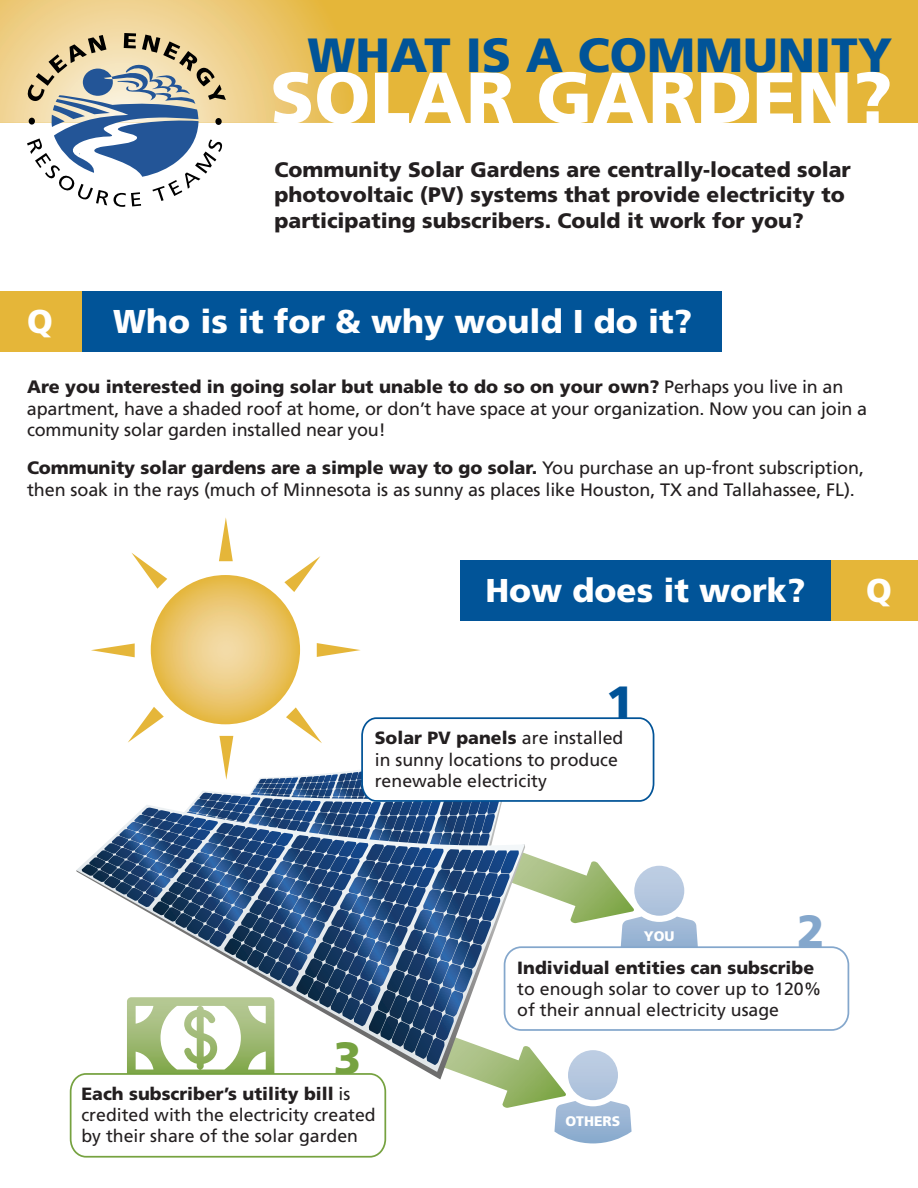
<style>
.page{position:relative;width:918px;height:1188px;background:#fff}
.page>*{position:absolute;margin:0;border:0;box-sizing:border-box;transform-origin:0 0}
.t1{font:900 72px "Frutiger LT Std";color:#fff}
.t2{font:900 48px "Frutiger LT Std";color:#015498}
.t3{font:900 45.15px "Frutiger LT Std";color:#84a7cc}
.t4{font:900 45.15px "Frutiger LT Std";color:#76a240}
.t5{font:900 45.15px "Frutiger LT Std";color:#015397}
.t6{font:900 33px "Frutiger LT Std";color:#fff}
.t7{font:900 21px/25.2px "Frutiger LT Std";color:#231f20}
.t8{font:18px/21.6px "Frutiger LT Std";letter-spacing:-.01em;color:#231f20}
.t9{font:17.7px/21.3px "Frutiger LT Std";color:#231f20}
.t10{font:900 17.7px "Frutiger LT Std";color:#231f20}
.t11{font:900 13.95px "Frutiger LT Std";color:#fff}
.s1{font-weight:900}
</style>
<div class="page">
<div style="left:0;top:0;width:918px;height:123px;background:#e5b639"></div>
<img style="left:0;top:0;width:359px;height:123px">
<div style="left:0;top:291px;width:90px;height:61px;background:#e5b639"></div>
<div style="left:82px;top:291px;width:639px;height:61px;background:#015498"></div>
<svg style="left:27px;top:33px;width:199px;height:174px"></svg>
<img style="left:554px;top:1065px;width:78px;height:78px">
<svg style="left:70px;top:1077px;width:316px;height:81px"></svg>
<img style="left:476px;top:1065px;width:90px;height:43px">
<svg style="left:76px;top:1072px;width:449px;height:7px"></svg>
<svg style="left:76px;top:865px;width:449px;height:207px"></svg>
<svg style="left:219px;top:517px;width:14px;height:44px"></svg>
<svg style="left:91px;top:643px;width:44px;height:14px"></svg>
<svg style="left:317px;top:643px;width:44px;height:14px"></svg>
<svg style="left:284px;top:556px;width:36px;height:36px"></svg>
<svg style="left:131px;top:553px;width:36px;height:36px"></svg>
<svg style="left:82px;top:707px;width:767px;height:358px"></svg>
<img style="left:151px;top:575px;width:149px;height:149px;border-radius:50%">
<div style="left:802px;top:560px;width:116px;height:61px;background:#e5b639"></div>
<div style="left:460px;top:560px;width:371px;height:61px;background:#015498"></div>
<h2 class="t2" style="left:308px;top:36px;width:586px">WHAT IS A COMMUNITY</h2>
<h1 class="t1" style="left:270px;top:69px;width:624px">SOLAR GARDEN?</h1>
<p class="t7" style="left:274px;top:159px;width:578px">Community Solar Gardens are centrally-located solar photovoltaic (PV) systems that provide electricity to participating subscribers. Could it work for you?</p>
<h3 class="t6" style="left:27px;top:308px;width:27px">Q</h3>
<h3 class="t6" style="left:113px;top:308px;width:580px">Who is it for &amp; why would I do it?</h3>
<p class="t8" style="left:27px;top:377px;width:842px"><span class="s1">Are you interested in going solar but unable to do so on your own?</span> Perhaps you live in an apartment, have a shaded roof at home, or don’t have space at your organization. Now you can join a community solar garden installed near you!</p>
<p class="t8" style="left:27px;top:458px;width:839px"><span class="s1">Community solar gardens are a simple way to go solar.</span> You purchase an up-front subscription, then soak in the rays (much of Minnesota is as sunny as places like Houston, TX and Tallahassee, FL).</p>
<h3 class="t6" style="left:485px;top:578px;width:322px">How does it work?</h3>
<h3 class="t6" style="left:866px;top:578px;width:27px">Q</h3>
<h3 class="t5" style="left:606px;top:684px;width:29px">1</h3>
<p class="t9" style="left:375px;top:729px;width:250px"><span class="s1">Solar PV panels</span> are installed in sunny locations to produce renewable electricity</p>
<h3 class="t4" style="left:334px;top:1040px;width:29px">3</h3>
<p class="t9" style="left:81px;top:1084px;width:296px"><span class="s1">Each subscriber’s utility bill</span> is credited with the electricity created by their share of the solar garden</p>
<h3 class="t3" style="left:797px;top:913px;width:29px">2</h3>
<p class="t10" style="left:517px;top:960px;width:298px">Individual entities can subscribe</p>
<p class="t9" style="left:517px;top:979px;width:306px">to enough solar to cover up to 120% of their annual electricity usage</p>
<p class="t11" style="left:644px;top:931px;width:32px">YOU</p>
<p class="t11" style="left:566px;top:1115px;width:56px">OTHERS</p>
</div>
